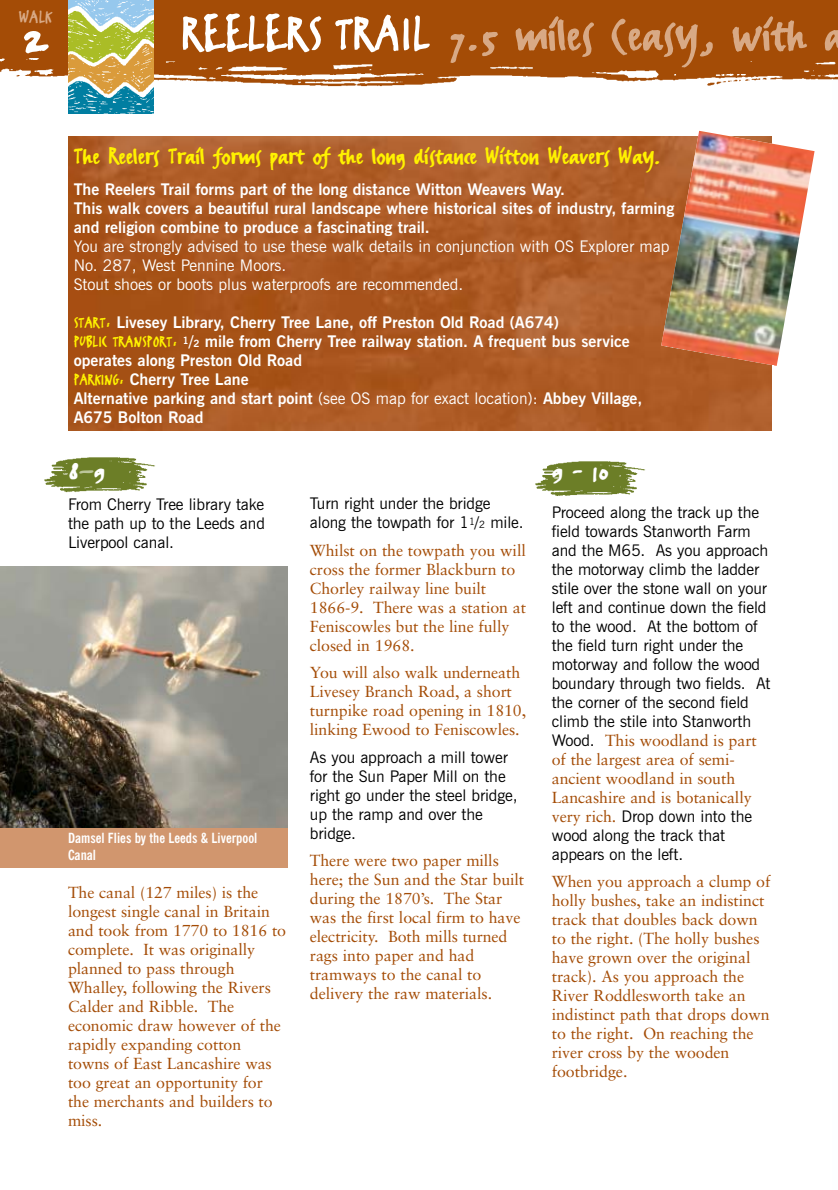
<style>
.page{position:relative;width:838px;height:1190px;background:#fff}
.page>*{position:absolute;margin:0;border:0;box-sizing:border-box;transform-origin:0 0}
.t1{font:64px "FF Erikrighthand";color:#fff}
.t2{font:56px "FF Erikrighthand";color:#d8a985}
.t3{font:32px "FF Erikrighthand";color:#fff}
.t4{font:28px "FF Erikrighthand";color:#fff200}
.t5{font:20px "FF Erikrighthand";color:#d8a985}
.t6{font:16px/19px "Sabon";letter-spacing:-.005em;color:#a44c06}
.t7{font:16px/19px "News Gothic BT";letter-spacing:-.005em;color:#000}
.t8{font:700 16px/19px "News Gothic BT";color:#fff}
.t9{font:16px/19px "News Gothic BT";color:#fff}
.t10{font:700 condensed 14px/17px "News Gothic BT";color:#fff}
.s1{color:#fff}
.s2{font-family:"FF Erikrighthand";font-weight:400;font-size:18px;color:#fff200}
.s3{font-size:10px}
.s4{font-weight:400}
.s5{color:#bcc59a}
.s6{font-family:"News Gothic BT";color:#000}
.s7{font-family:"Sabon";color:#a44c06}
</style>
<div class="page">
<img style="left:44px;top:457px;width:111px;height:36px">
<img style="left:535px;top:461px;width:110px;height:35px">
<div style="left:0;top:0;width:68px;height:57px;background:#a44c06"></div>
<div style="left:153px;top:0;width:685px;height:57px;background:#a44c06"></div>
<img style="left:0;top:45px;width:838px;height:57px">
<img style="left:68px;top:31px;width:85px;height:10px">
<img style="left:68px;top:41px;width:85px;height:36px">
<img style="left:68px;top:77px;width:85px;height:36px">
<svg style="left:68px;top:30px;width:85px;height:1px"></svg>
<img style="left:68px;top:0;width:85px;height:30px">
<img style="left:68px;top:136px;width:703px;height:295px">
<img style="left:661px;top:131px;width:154px;height:235px">
<img style="left:0;top:567px;width:287px;height:261px">
<div style="left:0;top:828px;width:287px;height:40px;background:#d1966e"></div>
<p class="t5" style="left:19px;top:4px;width:34px">WALK</p>
<h1 class="t1" style="left:22px;top:-7px;width:26px">2</h1>
<h2 class="t2" style="left:181px;top:-2px;width:665px"><span class="s1">REELERS TRAIL</span> 7.5 miles (easy, with a</h2>
<h3 class="t4" style="left:74px;top:138px;width:588px">The Reelers Trail forms part of the long distance Witton Weavers Way.</h3>
<p class="t8" style="left:74px;top:182px;width:602px">The Reelers Trail forms part of the long distance Witton Weavers Way.<br>This walk covers a beautiful rural landscape where historical sites of industry, farming and religion combine to produce a fascinating trail.</p>
<p class="t9" style="left:74px;top:239px;width:597px">You are strongly advised to use these walk details in conjunction with OS Explorer map<br>No. 287, West Pennine Moors.<br>Stout shoes or boots plus waterproofs are recommended.</p>
<p class="t8" style="left:74px;top:315px;width:570px"><span class="s2">START:</span> Livesey Library, Cherry Tree Lane, off Preston Old Road (A674)<br><span class="s2">PUBLIC TRANSPORT:</span> <sup>1</sup>/<span class="s3">2</span> mile from Cherry Tree railway station. A frequent bus service operates along Preston Old Road<br><span class="s2">PARKING:</span> Cherry Tree Lane<br>Alternative parking and start point <span class="s4">(see OS map for exact location):</span> Abbey Village, A675 Bolton Road</p>
<h3 class="t3" style="left:68px;top:449px;width:38px">8<span class="s5">–</span>9</h3>
<p class="t7" style="left:68px;top:496px;width:198px;text-align:justify">From Cherry Tree library take the path up to the Leeds and Liverpool canal.</p>
<p class="t10" style="left:68px;top:831px;width:191px">Damsel Flies by the Leeds &amp; Liverpool<br>Canal</p>
<p class="t6" style="left:68px;top:884px;width:220px">The canal (127 miles) is the longest single canal in Britain and took from 1770 to 1816 to complete. It was originally planned to pass through<br>Whalley, following the Rivers<br>Calder and Ribble. The economic draw however of the rapidly expanding cotton towns of East Lancashire was too great an opportunity for the merchants and builders to miss.</p>
<p class="t7" style="left:310px;top:496px;width:215px">Turn right under the bridge along the towpath for 1<sup>1</sup>/<span class="s3">2</span> mile.</p>
<p class="t6" style="left:310px;top:542px;width:218px">Whilst on the towpath you will cross the former Blackburn to<br>Chorley railway line built<br>1866-9. There was a station at<br>Feniscowles but the line fully closed in 1968.</p>
<p class="t6" style="left:310px;top:665px;width:218px">You will also walk underneath<br>Livesey Branch Road, a short turnpike road opening in 1810, linking Ewood to Feniscowles.</p>
<p class="t7" style="left:310px;top:749px;width:209px">As you approach a mill tower for the Sun Paper Mill on the right go under the steel bridge, up the ramp and over the bridge.</p>
<p class="t6" style="left:310px;top:853px;width:216px">There were two paper mills here; the Sun and the Star built during the 1870’s. The Star was the first local firm to have electricity. Both mills turned rags into paper and had tramways to the canal to delivery the raw materials.</p>
<h3 class="t3" style="left:552px;top:449px;width:59px">9 - 10</h3>
<p class="t7" style="left:552px;top:505px;width:220px">Proceed along the track up the field towards Stanworth Farm and the M65. As you approach the motorway climb the ladder stile over the stone wall on your left and continue down the field to the wood. At the bottom of the field turn right under the motorway and follow the wood boundary through two fields. At the corner of the second field climb the stile into Stanworth</p>
<p class="t6" style="left:552px;top:732px;width:206px"><span class="s6">Wood.</span> This woodland is part of the largest area of semi&shy;ancient woodland in south<br>Lancashire and is botanically</p>
<p class="t7" style="left:552px;top:809px;width:202px"><span class="s7">very rich.</span> Drop down into the wood along the track that appears on the left.</p>
<p class="t6" style="left:552px;top:874px;width:220px">When you approach a clump of holly bushes, take an indistinct track that doubles back down to the right. (The holly bushes have grown over the original track). As you approach the<br>River Roddlesworth take an indistinct path that drops down to the right. On reaching the river cross by the wooden footbridge.</p>
</div>
